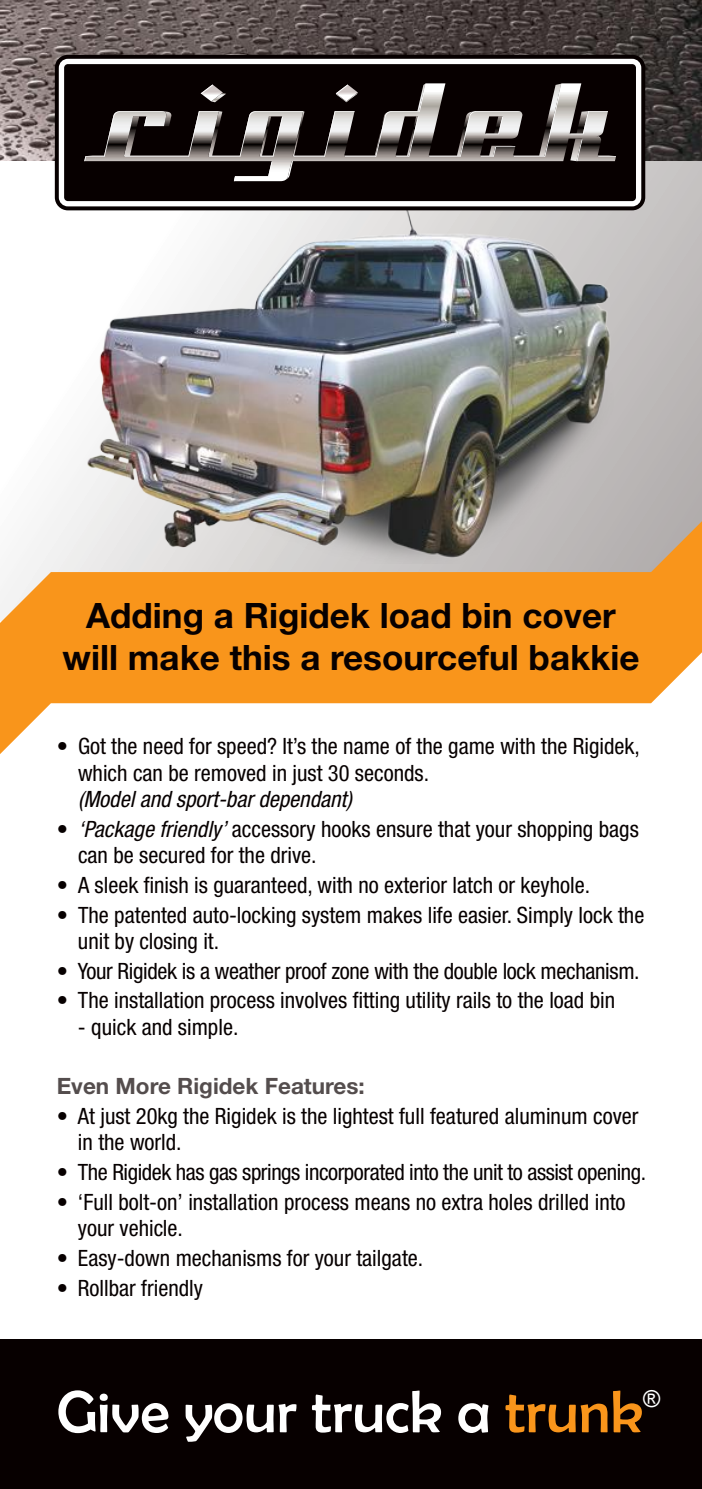
<style>
.page{position:relative;width:702px;height:1489px;background:#fff}
.page>*{position:absolute;margin:0;border:0;box-sizing:border-box;transform-origin:0 0}
.t1{font:60px "Berlin Sans FB";color:#fff}
.t2{font:700 35px/42px "Helvetica Neue";color:#070000;text-align:center}
.t3{font:23.25px "Arial";color:#fff}
.t4{font:condensed 22.5px/26.2px "Helvetica Neue";color:#070000}
.t5{font:condensed 22.5px "Helvetica Neue";letter-spacing:-.02em;color:#070000}
.t6{font:italic condensed 22.5px "Helvetica Neue";color:#070000}
.t7{font:700 22.5px "Helvetica Neue";color:#544d4d}
.s1{font-style:italic}
.s2{color:#f9951b}
</style>
<div class="page">
<svg style="left:46px;top:161px;width:656px;height:360px"></svg>
<img style="left:86px;top:210px;width:530px;height:311px">
<div style="left:0;top:1339px;width:702px;height:149px;background:#070000"></div>
<img style="left:0;top:0;width:702px;height:161px">
<svg style="left:55px;top:55px;width:590px;height:155px;background:#181212"></svg>
<div style="left:59px;top:59px;width:582px;height:147px;background:#fff;border-radius:9px"></div>
<div style="left:64px;top:64px;width:572px;height:137px;background:#070000;border-radius:4px"></div>
<svg style="left:84px;top:84px;width:532px;height:97px"></svg>
<svg style="left:0;top:521px;width:702px;height:233px;fill:#f9951b"></svg>
<h2 class="t2" style="left:63px;top:594px;width:578px">Adding a Rigidek load bin cover will make this a resourceful bakkie</h2>
<p class="t4" style="left:78px;top:733px;width:563px;text-indent:-21px">• Got the need for speed? It’s the name of the game with the Rigidek, which can be removed in just 30 seconds.</p>
<p class="t6" style="left:78px;top:785px;width:275px">(Model and sport-bar dependant)</p>
<p class="t4" style="left:78px;top:815px;width:562px;text-indent:-21px">• <span class="s1">‘Package friendly’</span> accessory hooks ensure that your shopping bags can be secured for the drive.</p>
<p class="t4" style="left:57px;top:871px;width:535px">• A sleek finish is guaranteed, with no exterior latch or keyhole.</p>
<p class="t4" style="left:78px;top:901px;width:568px;text-indent:-21px">• The patented auto-locking system makes life easier. Simply lock the unit by closing it.</p>
<p class="t4" style="left:57px;top:957px;width:584px">• Your Rigidek is a weather proof zone with the double lock mechanism.</p>
<p class="t4" style="left:57px;top:987px;width:560px">• The installation process involves fitting utility rails to the load bin</p>
<p class="t4" style="left:78px;top:1013px;width:162px">- quick and simple.</p>
<p class="t7" style="left:57px;top:1072px;width:309px">Even More Rigidek Features:</p>
<p class="t4" style="left:78px;top:1102px;width:562px;text-indent:-21px">• At just 20kg the Rigidek is the lightest full featured aluminum cover in the world.</p>
<p class="t5" style="left:57px;top:1159px;width:591px">• The Rigidek has gas springs incorporated into the unit to assist opening.</p>
<p class="t4" style="left:78px;top:1188px;width:549px;text-indent:-21px">• ‘Full bolt-on’ installation process means no extra holes drilled into your vehicle.</p>
<p class="t4" style="left:57px;top:1244px;width:368px">• Easy-down mechanisms for your tailgate.</p>
<p class="t4" style="left:57px;top:1274px;width:148px">• Rollbar friendly</p>
<h1 class="t1" style="left:57px;top:1378px;width:587px">Give your truck a <span class="s2">trunk</span></h1>
<p class="t3" style="left:643px;top:1382px;width:19px">®</p>
</div>
